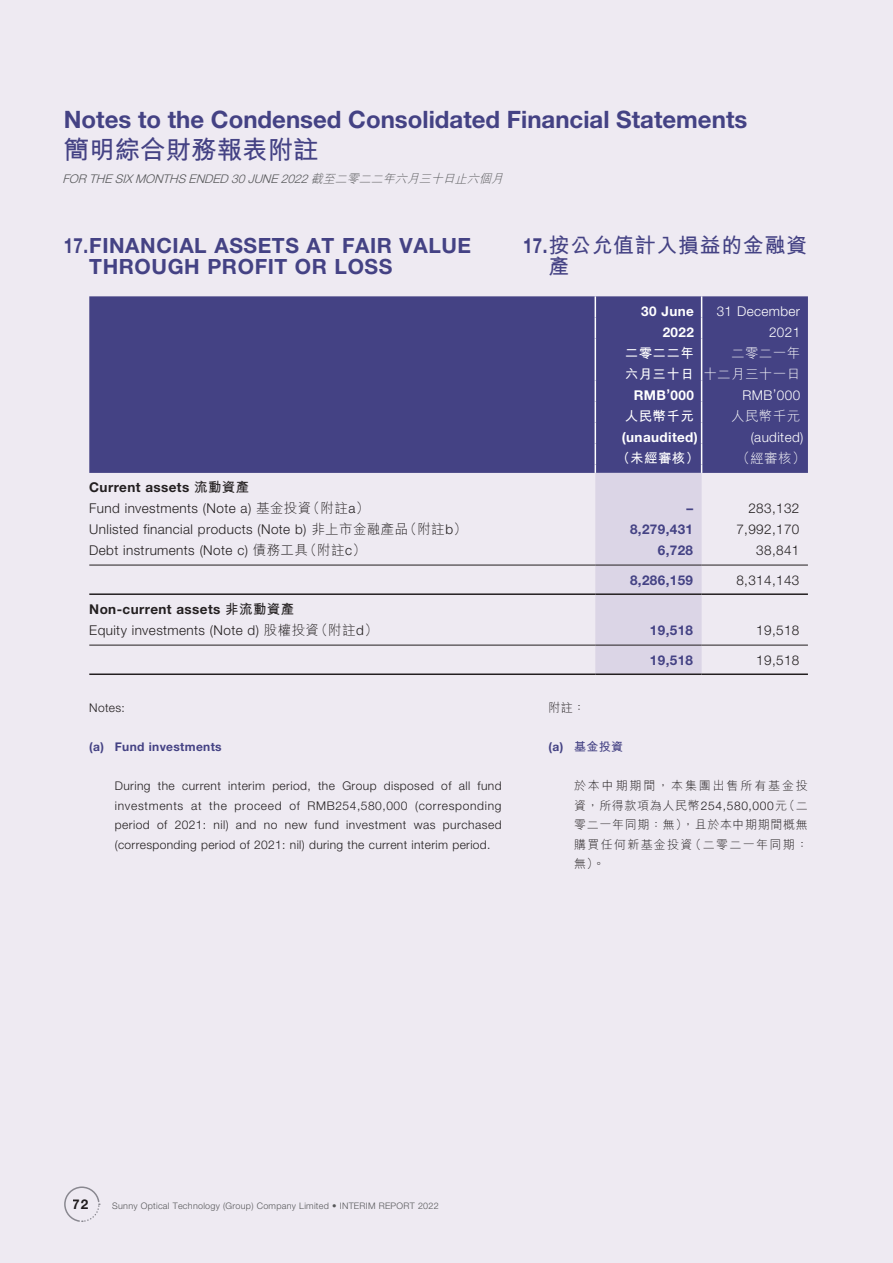
<style>
.page{position:relative;width:893px;height:1263px;background:#eeeaf2}
.page>*{position:absolute;margin:0;border:0;box-sizing:border-box;transform-origin:0 0}
.t1{font:700 25.5px "M Hei HK";color:#444284}
.t2{font:700 24px "Helvetica Neue LT Std";color:#444284}
.t3{font:700 21px/21px "Helvetica Neue LT Std";letter-spacing:.03em;color:#444284;scale:.8 1}
.t4{font:700 21px/21px "M Hei HK";letter-spacing:.03em;color:#444284}
.t5{font:300 13.5px/21px "Helvetica Neue LT Std";letter-spacing:.03em;color:#231f20}
.t6{font:700 13.5px "Helvetica Neue LT Std";letter-spacing:.03em;color:#444284}
.t7{font:300 13.5px "Helvetica Neue LT Std";letter-spacing:.03em;color:#fff}
.t8{font:700 13.5px "Helvetica Neue LT Std";letter-spacing:.03em;color:#fff}
.t9{font:300 13.5px/21px "M Hei HK";letter-spacing:.03em;color:#fff;text-align:right}
.t10{font:700 13.5px/21px "M Hei HK";letter-spacing:.03em;color:#fff}
.t11{font:700 13.5px "Helvetica Neue LT Std";color:#231f20}
.t12{font:300 12px/19.5px "Helvetica Neue LT Std";letter-spacing:.03em;color:#231f20;text-align:justify}
.t13{font:300 12px/19.5px "M Hei HK";letter-spacing:.055em;color:#231f20;text-align:justify}
.t14{font:italic 300 12px "Helvetica Neue LT Std";color:#57585a}
.t15{font:700 12px "Helvetica Neue LT Std";letter-spacing:.03em;color:#444284}
.t16{font:700 12px "M Hei HK";color:#444284}
.t17{font:300 9px "Helvetica Neue LT Std";letter-spacing:.03em;color:#57585a}
.s1{font-family:"M Hei HK"}
.s2{font-weight:700}
.s3{font-family:"M Hei HK";font-weight:700}
.s4{font-family:"Helvetica Neue LT Std"}
</style>
<div class="page">
<svg style="left:65px;top:1186px;width:35px;height:36px"></svg>
<div style="left:89px;top:296px;width:719px;height:177px;background:#444284"></div>
<svg style="left:595px;top:296px;width:1px;height:42px"></svg>
<svg style="left:701px;top:296px;width:1px;height:42px"></svg>
<hr style="left:595px;top:338px;width:1px;height:42px;background:#fff">
<hr style="left:701px;top:338px;width:1px;height:42px;background:#fff">
<svg style="left:595px;top:380px;width:107px;height:293px;background:#aba6c6"></svg>
<hr style="left:89px;top:565px;width:506px;height:1px;background:#231f20">
<hr style="left:595px;top:565px;width:107px;height:1px;background:#231f20">
<hr style="left:702px;top:565px;width:106px;height:1px;background:#231f20">
<hr style="left:89px;top:593px;width:506px;height:2px;background:#231f20">
<hr style="left:595px;top:593px;width:107px;height:2px;background:#231f20">
<hr style="left:702px;top:593px;width:106px;height:2px;background:#231f20">
<hr style="left:89px;top:645px;width:506px;height:1px;background:#231f20">
<hr style="left:595px;top:645px;width:107px;height:1px;background:#231f20">
<hr style="left:702px;top:645px;width:106px;height:1px;background:#231f20">
<hr style="left:89px;top:673px;width:506px;height:2px;background:#231f20">
<hr style="left:595px;top:673px;width:107px;height:2px;background:#231f20">
<hr style="left:702px;top:673px;width:106px;height:2px;background:#231f20">
<h2 class="t2" style="left:64px;top:104px;width:685px">Notes to the Condensed Consolidated Financial Statements</h2>
<h1 class="t1" style="left:64px;top:131px;width:256px">簡明綜合財務報表附註</h1>
<p class="t14" style="left:63px;top:171px;width:445px">FOR THE SIXMONTHS ENDED 30JUNE 2022 <span class="s1">截至二零二二年六月三十日止六個月</span></p>
<h3 class="t3" style="left:89px;top:234px;width:479px;text-indent:-26px">17. FINANCIAL ASSETS AT FAIR VALUE<br>THROUGH PROFIT OR LOSS</h3>
<p class="t5" style="left:89px;top:477px;width:282px"><span class="s2">Current assets</span> <span class="s3">流動資產<br></span>Fund investments (Note a) <span class="s1">基金投資（附註</span>a<span class="s1">）</span></p>
<h3 class="t4" style="left:549px;top:233px;width:260px;text-indent:-26px"><span class="s4">17.</span> 按公允值計入損益的金融資產</h3>
<p class="t8" style="left:641px;top:302px;width:54px">30 June</p>
<p class="t7" style="left:717px;top:303px;width:85px">31 December</p>
<p class="t8" style="left:663px;top:323px;width:33px">2022</p>
<p class="t7" style="left:769px;top:324px;width:33px">2021</p>
<p class="t10" style="left:625px;top:341px;width:71px">二零二二年六月三十日</p>
<p class="t9" style="left:703px;top:342px;width:98px">二零二一年<br>十二月三十一日</p>
<p class="t8" style="left:634px;top:386px;width:62px">RMB’000</p>
<p class="t7" style="left:742px;top:387px;width:59px">RMB’000</p>
<p class="t10" style="left:625px;top:404px;width:71px">人民幣千元</p>
<p class="t9" style="left:731px;top:405px;width:71px">人民幣千元</p>
<p class="t8" style="left:622px;top:428px;width:78px">(unaudited)</p>
<p class="t7" style="left:751px;top:429px;width:54px">(audited)</p>
<p class="t10" style="left:616px;top:446px;width:84px">（未經審核）</p>
<p class="t9" style="left:737px;top:447px;width:71px">（經審核）</p>
<p class="t6" style="left:686px;top:500px;width:8px">–</p>
<p class="t5" style="left:748px;top:498px;width:53px">283,132</p>
<p class="t5" style="left:89px;top:519px;width:379px">Unlisted financial products (Note b) <span class="s1">非上市金融產品（附註</span>b<span class="s1">）</span></p>
<p class="t6" style="left:630px;top:521px;width:65px">8,279,431</p>
<p class="t5" style="left:736px;top:519px;width:65px">7,992,170</p>
<p class="t5" style="left:89px;top:540px;width:278px">Debt instruments (Note c) <span class="s1">債務工具（附註</span>c<span class="s1">）</span></p>
<p class="t6" style="left:658px;top:542px;width:37px">6,728</p>
<p class="t5" style="left:756px;top:540px;width:45px">38,841</p>
<p class="t6" style="left:630px;top:571px;width:65px">8,286,159</p>
<p class="t5" style="left:736px;top:569px;width:65px">8,314,143</p>
<p class="t5" style="left:89px;top:599px;width:290px"><span class="s2">Non-current assets</span> <span class="s3">非流動資產<br></span>Equity investments (Note d) <span class="s1">股權投資（附註</span>d<span class="s1">）</span></p>
<p class="t6" style="left:650px;top:622px;width:45px">19,518</p>
<p class="t5" style="left:756px;top:620px;width:45px">19,518</p>
<p class="t6" style="left:650px;top:652px;width:45px">19,518</p>
<p class="t5" style="left:756px;top:649px;width:45px">19,518</p>
<p class="t12" style="left:89px;top:698px;width:37px">Notes:</p>
<p class="t15" style="left:89px;top:739px;width:134px">(a) Fund investments</p>
<p class="t12" style="left:115px;top:776px;width:388px">During the current interim period, the Group disposed of all fund investments at the proceed of RMB254,580,000 (corresponding period of 2021: nil) and no new fund investment was purchased (corresponding period of 2021: nil) during the current interim period.</p>
<p class="t13" style="left:549px;top:698px;width:38px">附註：</p>
<p class="t16" style="left:549px;top:738px;width:76px"><span class="s4">(a)</span> 基金投資</p>
<p class="t13" style="left:574px;top:776px;width:235px">於本中期期間，本集團出售所有基金投資，所得款項為人民幣<span class="s4">254,580,000</span>元（二零二一年同期：無），且於本中期期間概無購買任何新基金投資（二零二一年同期：無）。</p>
<p class="t11" style="left:73px;top:1196px;width:17px">72</p>
<p class="t17" style="left:112px;top:1200px;width:328px">Sunny Optical Technology (Group) Company Limited <span class="s2">•</span> INTERIM REPORT 2022</p>
</div>
